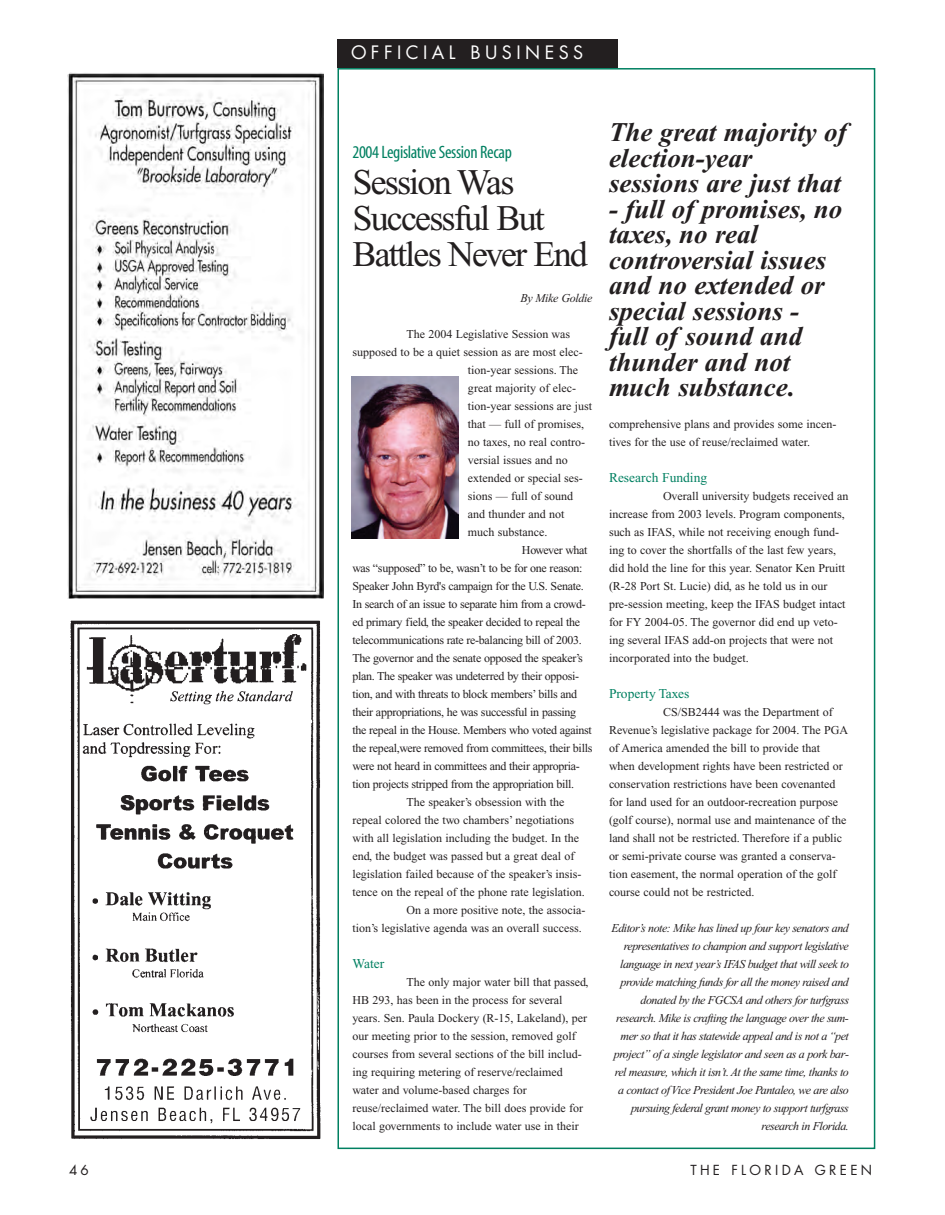
<style>
.page{position:relative;width:945px;height:1215px;background:#fff}
.page>*{position:absolute;margin:0;border:0;box-sizing:border-box;transform-origin:0 0}
.t1{font:36px/36px "Times New Roman";letter-spacing:-.05em;color:#231f20}
.t2{font:italic 700 27px/25.5px "Times New Roman";color:#231f20}
.t3{font:condensed 18px "Myriad";letter-spacing:-.02em;color:#008061}
.t4{font:18px "Futura";letter-spacing:.245em;color:#fff}
.t5{font:13.5px "Times New Roman";color:#008061}
.t6{font:13.5px "Futura";letter-spacing:.245em;color:#231f20}
.t7{font:12px/18px "Times New Roman";color:#231f20}
.t8{font:12px "Times New Roman";letter-spacing:-.025em;color:#231f20}
.t9{font:italic 12px/18px "Times New Roman";letter-spacing:-.04em;color:#231f20;text-align:right}
.t10{font:12px "Times New Roman";letter-spacing:-.04em;color:#231f20}
</style>
<div class="page">
<div style="left:338px;top:39px;width:280px;height:29px;background:#231f20"></div>
<img style="left:68px;top:72px;width:256px;height:526px">
<img style="left:70px;top:620px;width:251px;height:519px">
<img style="left:351px;top:376px;width:108px;height:162px">
<h3 class="t4" style="left:351px;top:44px;width:234px">OFFICIAL BUSINESS</h3>
<h3 class="t3" style="left:352px;top:145px;width:161px">2004 Legislative Session Recap</h3>
<h1 class="t1" style="left:352px;top:167px;width:237px">Session Was<br>Successful But<br>Battles Never End</h1>
<p class="t9" style="left:521px;top:290px;width:73px">By Mike Goldie</p>
<p class="t7" style="left:406px;top:326px;width:165px">The 2004 Legislative Session was</p>
<p class="t7" style="left:352px;top:344px;width:232px">supposed to be a quiet session as are most elec-</p>
<p class="t7" style="left:468px;top:362px;width:112px">tion-year sessions. The</p>
<p class="t7" style="left:468px;top:380px;width:110px">great majority of elec-</p>
<p class="t7" style="left:468px;top:398px;width:126px">tion-year sessions are just</p>
<p class="t7" style="left:468px;top:416px;width:118px">that — full of promises,</p>
<p class="t7" style="left:468px;top:434px;width:119px">no taxes, no real contro-</p>
<p class="t7" style="left:468px;top:452px;width:101px">versial issues and no</p>
<p class="t7" style="left:468px;top:470px;width:116px">extended or special ses-</p>
<p class="t7" style="left:468px;top:488px;width:107px">sions — full of sound</p>
<p class="t7" style="left:468px;top:506px;width:98px">and thunder and not</p>
<p class="t7" style="left:468px;top:524px;width:81px">much substance.</p>
<p class="t10" style="left:522px;top:545px;width:67px">However what</p>
<p class="t8" style="left:352px;top:563px;width:232px">was “supposed” to be, wasn’t to be for one reason:</p>
<p class="t8" style="left:352px;top:581px;width:233px">Speaker John Byrd's campaign for the U.S. Senate.</p>
<p class="t8" style="left:352px;top:599px;width:235px">In search of an issue to separate him from a crowd-</p>
<p class="t8" style="left:352px;top:617px;width:229px">ed primary field, the speaker decided to repeal the</p>
<p class="t8" style="left:352px;top:635px;width:231px">telecommunications rate re-balancing bill of 2003.</p>
<p class="t8" style="left:352px;top:653px;width:232px">The governor and the senate opposed the speaker’s</p>
<p class="t8" style="left:352px;top:671px;width:228px">plan. The speaker was undeterred by their opposi-</p>
<p class="t8" style="left:352px;top:689px;width:226px">tion, and with threats to block members’ bills and</p>
<p class="t8" style="left:352px;top:707px;width:225px">their appropriations, he was successful in passing</p>
<p class="t8" style="left:352px;top:725px;width:241px">the repeal in the House. Members who voted against</p>
<p class="t8" style="left:352px;top:743px;width:241px">the repeal,were removed from committees, their bills</p>
<p class="t8" style="left:352px;top:761px;width:229px">were not heard in committees and their appropria-</p>
<p class="t8" style="left:352px;top:779px;width:223px">tion projects stripped from the appropriation bill.</p>
<p class="t7" style="left:406px;top:794px;width:160px">The speaker’s obsession with the</p>
<p class="t7" style="left:352px;top:812px;width:223px">repeal colored the two chambers’ negotiations</p>
<p class="t7" style="left:352px;top:830px;width:228px">with all legislation including the budget. In the</p>
<p class="t7" style="left:352px;top:848px;width:223px">end, the budget was passed but a great deal of</p>
<p class="t7" style="left:352px;top:866px;width:231px">legislation failed because of the speaker’s insis-</p>
<p class="t7" style="left:352px;top:884px;width:234px">tence on the repeal of the phone rate legislation.</p>
<p class="t7" style="left:406px;top:902px;width:180px">On a more positive note, the associa-</p>
<p class="t7" style="left:352px;top:920px;width:231px">tion’s legislative agenda was an overall success.</p>
<p class="t5" style="left:352px;top:958px;width:33px">Water</p>
<p class="t7" style="left:352px;top:974px;width:238px;text-indent:54px">The only major water bill that passed, HB 293, has been in the process for several years. Sen. Paula Dockery (R-15, Lakeland), per our meeting prior to the session, removed golf courses from several sections of the bill includ&shy;ing requiring metering of reserve/reclaimed water and volume-based charges for reuse/reclaimed water. The bill does provide for local governments to include water use in their</p>
<h2 class="t2" style="left:609px;top:122px;width:239px">The great majority of election-year sessions are just that</h2>
<h2 class="t2" style="left:609px;top:199px;width:235px">- full of promises, no taxes, no real controversial issues and no extended or special sessions - full of sound and thunder and not much substance.</h2>
<p class="t7" style="left:609px;top:416px;width:229px">comprehensive plans and provides some incen&shy;tives for the use of reuse/reclaimed water.</p>
<p class="t5" style="left:609px;top:472px;width:100px">Research Funding</p>
<p class="t7" style="left:609px;top:488px;width:241px;text-indent:54px">Overall university budgets received an increase from 2003 levels. Program components, such as IFAS, while not receiving enough fund&shy;ing to cover the shortfalls of the last few years, did hold the line for this year. Senator Ken Pruitt (R-28 Port St. Lucie) did, as he told us in our pre-session meeting, keep the IFAS budget intact for FY 2004-05. The governor did end up veto&shy;ing several IFAS add-on projects that were not incorporated into the budget.</p>
<p class="t5" style="left:609px;top:688px;width:82px">Property Taxes</p>
<p class="t7" style="left:609px;top:704px;width:241px;text-indent:54px">CS/SB2444 was the Department of Revenue’s legislative package for 2004. The PGA of America amended the bill to provide that when development rights have been restricted or conservation restrictions have been covenanted for land used for an outdoor-recreation purpose (golf course), normal use and maintenance of the land shall not be restricted. Therefore if a public or semi-private course was granted a conserva&shy;tion easement, the normal operation of the golf course could not be restricted.</p>
<p class="t9" style="left:612px;top:920px;width:239px">Editor’s note: Mike has lined up four key senators and representatives to champion and support legislative language in next year’s IFAS budget that will seek to provide matching funds for all the money raised and donated by the FGCSA and others for turfgrass research. Mike is crafting the language over the sum&shy;mer so that it has statewide appeal and is not a “pet project” of a single legislator and seen as a pork bar&shy;rel measure, which it isn’t. At the same time, thanks to a contact of Vice President Joe Pantaleo, we are also pursuing federal grant money to support turfgrass research in Florida.</p>
<p class="t6" style="left:69px;top:1164px;width:21px">46</p>
<p class="t6" style="left:690px;top:1164px;width:183px">THE FLORIDA GREEN</p>
</div>
